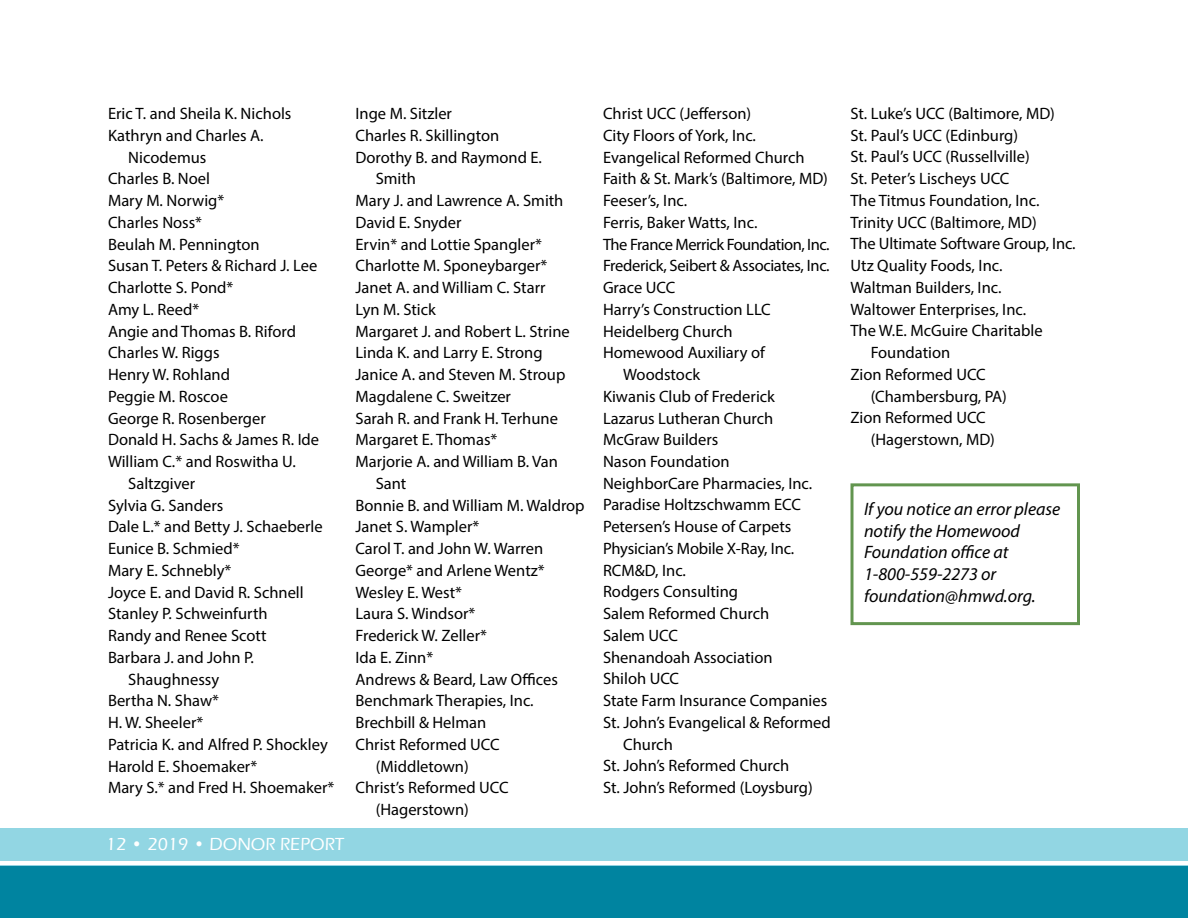
<style>
.page{position:relative;width:1188px;height:918px;background:#fff}
.page>*{position:absolute;margin:0;border:0;box-sizing:border-box;transform-origin:0 0}
.t1{font:italic 18px/21.6px "Myriad Pro";color:#000}
.t2{font:500 18px "Eras ITC";color:#fff}
.t3{font:16.5px "Myriad Pro";color:#000}
.t4{font:16.5px "Myriad Pro";letter-spacing:-.02em;color:#000}
.t5{font:16.5px "Myriad Pro";letter-spacing:-.03em;color:#000}
</style>
<div class="page">
<div style="left:0;top:866px;width:1188px;height:52px;background:#0084a0"></div>
<svg style="left:0;top:828px;width:1188px;height:38px;background:#9ddae5"></svg>
<div style="left:850px;top:483px;width:230px;height:142px;border:3px solid #62954f"></div>
<p class="t3" style="left:108px;top:104px;width:185px">Eric T. and Sheila K. Nichols</p>
<p class="t3" style="left:108px;top:125px;width:157px">Kathryn and Charles A.</p>
<p class="t3" style="left:128px;top:147px;width:80px">Nicodemus</p>
<p class="t3" style="left:108px;top:169px;width:104px">Charles B. Noel</p>
<p class="t3" style="left:108px;top:191px;width:118px">Mary M. Norwig*</p>
<p class="t3" style="left:108px;top:212px;width:96px">Charles Noss*</p>
<p class="t3" style="left:108px;top:234px;width:153px">Beulah M. Pennington</p>
<p class="t3" style="left:108px;top:256px;width:211px">Susan T. Peters &amp; Richard J. Lee</p>
<p class="t3" style="left:108px;top:278px;width:127px">Charlotte S. Pond*</p>
<p class="t3" style="left:108px;top:299px;width:93px">Amy L. Reed*</p>
<p class="t3" style="left:108px;top:321px;width:189px">Angie and Thomas B. Riford</p>
<p class="t3" style="left:108px;top:343px;width:113px">Charles W. Riggs</p>
<p class="t3" style="left:108px;top:365px;width:124px">Henry W. Rohland</p>
<p class="t3" style="left:108px;top:386px;width:121px">Peggie M. Roscoe</p>
<p class="t3" style="left:108px;top:408px;width:159px">George R. Rosenberger</p>
<p class="t3" style="left:108px;top:430px;width:213px">Donald H. Sachs &amp; James R. Ide</p>
<p class="t3" style="left:108px;top:451px;width:189px">William C.* and Roswitha U.</p>
<p class="t3" style="left:128px;top:473px;width:68px">Saltzgiver</p>
<p class="t3" style="left:108px;top:495px;width:117px">Sylvia G. Sanders</p>
<p class="t3" style="left:108px;top:517px;width:216px">Dale L.* and Betty J. Schaeberle</p>
<p class="t3" style="left:108px;top:538px;width:133px">Eunice B. Schmied*</p>
<p class="t3" style="left:108px;top:560px;width:125px">Mary E. Schnebly*</p>
<p class="t3" style="left:108px;top:582px;width:197px">Joyce E. and David R. Schnell</p>
<p class="t3" style="left:108px;top:604px;width:161px">Stanley P. Schweinfurth</p>
<p class="t3" style="left:108px;top:625px;width:160px">Randy and Renee Scott</p>
<p class="t3" style="left:108px;top:647px;width:148px">Barbara J. and John P.</p>
<p class="t3" style="left:128px;top:669px;width:92px">Shaughnessy</p>
<p class="t3" style="left:108px;top:691px;width:113px">Bertha N. Shaw*</p>
<p class="t3" style="left:108px;top:712px;width:97px">H. W. Sheeler*</p>
<p class="t3" style="left:108px;top:734px;width:221px">Patricia K. and Alfred P. Shockley</p>
<p class="t3" style="left:108px;top:756px;width:151px">Harold E. Shoemaker*</p>
<p class="t3" style="left:108px;top:778px;width:228px">Mary S.* and Fred H. Shoemaker*</p>
<p class="t2" style="left:106px;top:834px;width:240px">12 • 2019 • DONOR REPORT</p>
<p class="t3" style="left:356px;top:103px;width:98px">Inge M. Sitzler</p>
<p class="t3" style="left:356px;top:125px;width:145px">Charles R. Skillington</p>
<p class="t3" style="left:356px;top:147px;width:188px">Dorothy B. and Raymond E.</p>
<p class="t3" style="left:376px;top:169px;width:42px">Smith</p>
<p class="t3" style="left:355px;top:190px;width:209px">Mary J. and Lawrence A. Smith</p>
<p class="t3" style="left:355px;top:212px;width:108px">David E. Snyder</p>
<p class="t3" style="left:355px;top:234px;width:188px">Ervin* and Lottie Spangler*</p>
<p class="t3" style="left:355px;top:256px;width:193px">Charlotte M. Sponeybarger*</p>
<p class="t3" style="left:355px;top:277px;width:192px">Janet A. and William C. Starr</p>
<p class="t3" style="left:355px;top:299px;width:82px">Lyn M. Stick</p>
<p class="t3" style="left:355px;top:321px;width:216px">Margaret J. and Robert L. Strine</p>
<p class="t3" style="left:355px;top:343px;width:189px">Linda K. and Larry E. Strong</p>
<p class="t3" style="left:355px;top:364px;width:211px">Janice A. and Steven M. Stroup</p>
<p class="t3" style="left:355px;top:386px;width:157px">Magdalene C. Sweitzer</p>
<p class="t3" style="left:355px;top:408px;width:204px">Sarah R. and Frank H. Terhune</p>
<p class="t3" style="left:355px;top:430px;width:143px">Margaret E. Thomas*</p>
<p class="t3" style="left:355px;top:451px;width:204px">Marjorie A. and William B. Van</p>
<p class="t3" style="left:376px;top:473px;width:32px">Sant</p>
<p class="t3" style="left:355px;top:495px;width:231px">Bonnie B. and William M. Waldrop</p>
<p class="t3" style="left:355px;top:517px;width:125px">Janet S. Wampler*</p>
<p class="t3" style="left:355px;top:538px;width:189px">Carol T. and John W. Warren</p>
<p class="t3" style="left:355px;top:560px;width:191px">George* and Arlene Wentz*</p>
<p class="t3" style="left:355px;top:582px;width:108px">Wesley E. West*</p>
<p class="t3" style="left:355px;top:604px;width:121px">Laura S. Windsor*</p>
<p class="t3" style="left:355px;top:625px;width:133px">Frederick W. Zeller*</p>
<p class="t3" style="left:355px;top:647px;width:79px">Ida E. Zinn*</p>
<p class="t3" style="left:355px;top:669px;width:204px">Andrews &amp; Beard, Law Offices</p>
<p class="t3" style="left:355px;top:691px;width:180px">Benchmark Therapies, Inc.</p>
<p class="t3" style="left:355px;top:712px;width:132px">Brechbill &amp; Helman</p>
<p class="t3" style="left:355px;top:734px;width:146px">Christ Reformed UCC</p>
<p class="t3" style="left:376px;top:756px;width:95px">(Middletown)</p>
<p class="t3" style="left:355px;top:778px;width:155px">Christ’s Reformed UCC</p>
<p class="t3" style="left:376px;top:799px;width:95px">(Hagerstown)</p>
<p class="t3" style="left:603px;top:103px;width:150px">Christ UCC (Jefferson)</p>
<p class="t3" style="left:603px;top:125px;width:155px">City Floors of York, Inc.</p>
<p class="t3" style="left:603px;top:147px;width:203px">Evangelical Reformed Church</p>
<p class="t3" style="left:603px;top:169px;width:226px">Faith &amp; St. Mark’s (Baltimore, MD)</p>
<p class="t3" style="left:603px;top:190px;width:86px">Feeser’s, Inc.</p>
<p class="t3" style="left:603px;top:212px;width:156px">Ferris, Baker Watts, Inc.</p>
<p class="t5" style="left:603px;top:234px;width:228px">The France Merrick Foundation, Inc.</p>
<p class="t4" style="left:603px;top:256px;width:228px">Frederick, Seibert &amp; Associates, Inc.</p>
<p class="t3" style="left:603px;top:277px;width:74px">Grace UCC</p>
<p class="t3" style="left:603px;top:299px;width:169px">Harry’s Construction LLC</p>
<p class="t3" style="left:603px;top:321px;width:131px">Heidelberg Church</p>
<p class="t3" style="left:603px;top:343px;width:163px">Homewood Auxiliary of</p>
<p class="t3" style="left:623px;top:364px;width:78px">Woodstock</p>
<p class="t3" style="left:603px;top:386px;width:173px">Kiwanis Club of Frederick</p>
<p class="t3" style="left:603px;top:408px;width:172px">Lazarus Lutheran Church</p>
<p class="t3" style="left:603px;top:430px;width:117px">McGraw Builders</p>
<p class="t3" style="left:603px;top:451px;width:128px">Nason Foundation</p>
<p class="t3" style="left:603px;top:473px;width:211px">NeighborCare Pharmacies, Inc.</p>
<p class="t3" style="left:603px;top:495px;width:200px">Paradise Holtzschwamm ECC</p>
<p class="t3" style="left:603px;top:517px;width:190px">Petersen’s House of Carpets</p>
<p class="t3" style="left:603px;top:538px;width:193px">Physician’s Mobile X-Ray, Inc.</p>
<p class="t3" style="left:603px;top:560px;width:84px">RCM&amp;D, Inc.</p>
<p class="t3" style="left:603px;top:582px;width:137px">Rodgers Consulting</p>
<p class="t3" style="left:603px;top:604px;width:168px">Salem Reformed Church</p>
<p class="t3" style="left:603px;top:625px;width:77px">Salem UCC</p>
<p class="t3" style="left:603px;top:647px;width:171px">Shenandoah Association</p>
<p class="t3" style="left:603px;top:669px;width:78px">Shiloh UCC</p>
<p class="t3" style="left:603px;top:691px;width:226px">State Farm Insurance Companies</p>
<p class="t3" style="left:603px;top:712px;width:229px">St. John’s Evangelical &amp; Reformed</p>
<p class="t3" style="left:623px;top:734px;width:51px">Church</p>
<p class="t3" style="left:603px;top:756px;width:188px">St. John’s Reformed Church</p>
<p class="t3" style="left:603px;top:778px;width:211px">St. John’s Reformed (Loysburg)</p>
<p class="t3" style="left:850px;top:103px;width:206px">St. Luke’s UCC (Baltimore, MD)</p>
<p class="t3" style="left:850px;top:125px;width:169px">St. Paul’s UCC (Edinburg)</p>
<p class="t3" style="left:850px;top:147px;width:181px">St. Paul’s UCC (Russellville)</p>
<p class="t3" style="left:850px;top:168px;width:160px">St. Peter’s Lischeys UCC</p>
<p class="t3" style="left:850px;top:190px;width:190px">The Titmus Foundation, Inc.</p>
<p class="t3" style="left:850px;top:212px;width:188px">Trinity UCC (Baltimore, MD)</p>
<p class="t3" style="left:850px;top:234px;width:227px">The Ultimate Software Group, Inc.</p>
<p class="t3" style="left:850px;top:255px;width:153px">Utz Quality Foods, Inc.</p>
<p class="t3" style="left:850px;top:277px;width:153px">Waltman Builders, Inc.</p>
<p class="t3" style="left:850px;top:299px;width:177px">Waltower Enterprises, Inc.</p>
<p class="t3" style="left:850px;top:321px;width:194px">The W.E. McGuire Charitable</p>
<p class="t3" style="left:871px;top:342px;width:81px">Foundation</p>
<p class="t3" style="left:850px;top:364px;width:137px">Zion Reformed UCC</p>
<p class="t3" style="left:871px;top:386px;width:138px">(Chambersburg, PA)</p>
<p class="t3" style="left:850px;top:408px;width:137px">Zion Reformed UCC</p>
<p class="t3" style="left:871px;top:429px;width:126px">(Hagerstown, MD)</p>
<p class="t1" style="left:864px;top:498px;width:198px">If you notice an error please notify the Homewood<br>Foundation office at<br>1-800-559-2273 or foundation@hmwd.org.</p>
</div>
